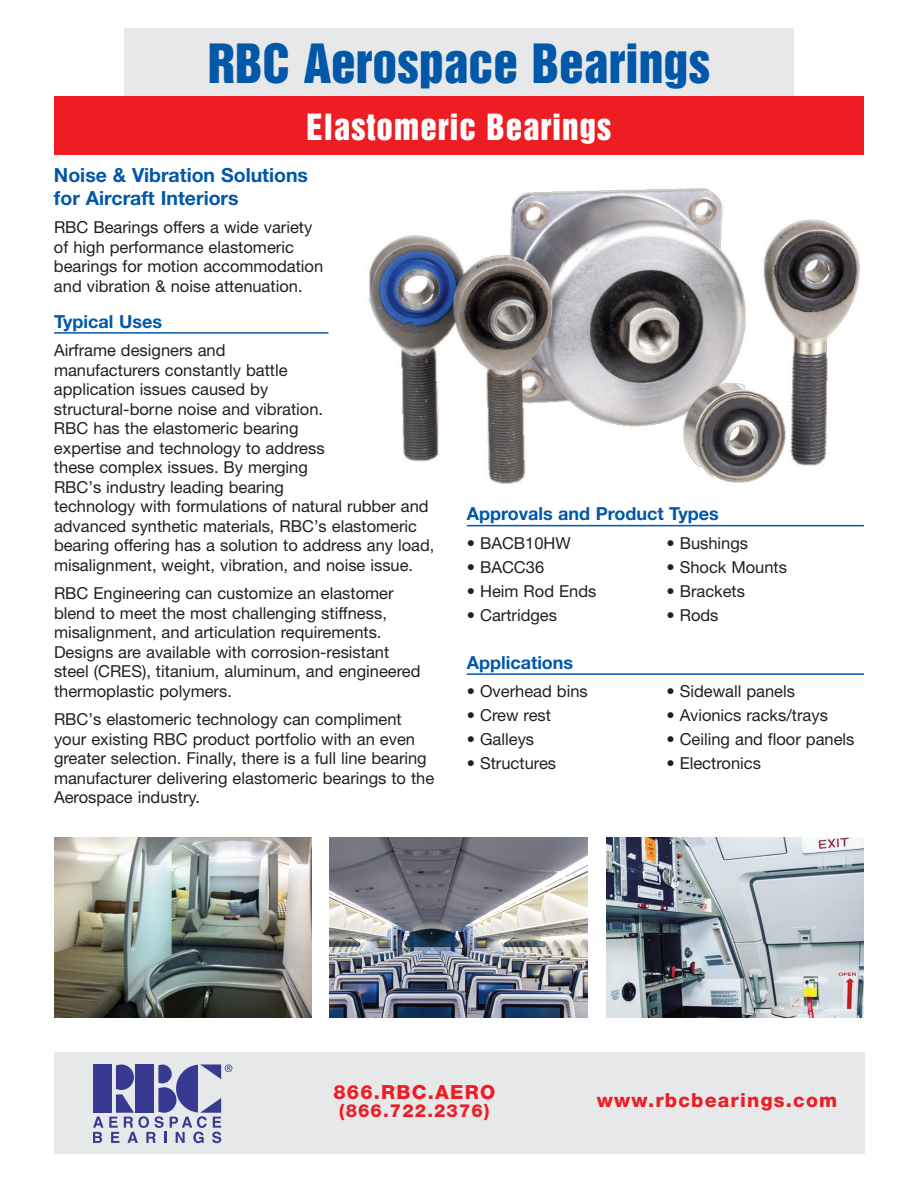
<style>
.page{position:relative;width:918px;height:1188px;background:#fff}
.page>*{position:absolute;margin:0;border:0;box-sizing:border-box;transform-origin:0 0}
.t1{font:49.5px "Helvetica Inserat";color:#0157a8}
.t2{font:33px "Helvetica Inserat";letter-spacing:.025em;color:#fff}
.t3{font:700 19.5px/22.5px "Helvetica Neue";color:#0157a8}
.t4{font:800 19.5px "Helvetica Neue";letter-spacing:.065em;color:#ee1d23}
.t5{font:700 18px "Helvetica Neue";color:#0157a8}
.t6{font:800 18px "Helvetica Neue";letter-spacing:.065em;color:#ee1d23}
.t7{font:16.5px/19.5px "Helvetica Neue";color:#231f20}
</style>
<div class="page">
<div style="left:124px;top:29px;width:670px;height:67px;background:#e7e8e9"></div>
<div style="left:54px;top:96px;width:810px;height:59px;background:#ee1d23"></div>
<div style="left:54px;top:1052px;width:810px;height:101px;background:#e7e8e9"></div>
<hr style="left:54px;top:332px;width:274px;height:2px;background:#0157a8">
<svg style="left:93px;top:1064px;width:139px;height:79px"></svg>
<img style="left:369px;top:188px;width:491px;height:297px">
<img style="left:54px;top:838px;width:257px;height:179px">
<img style="left:330px;top:838px;width:257px;height:179px">
<img style="left:607px;top:838px;width:257px;height:179px">
<hr style="left:467px;top:525px;width:397px;height:1px;background:#0157a8">
<hr style="left:467px;top:673px;width:397px;height:2px;background:#0157a8">
<h1 class="t1" style="left:208px;top:43px;width:504px">RBC Aerospace Bearings</h1>
<h2 class="t2" style="left:307px;top:113px;width:306px">Elastomeric Bearings</h2>
<p class="t3" style="left:54px;top:166px;width:256px">Noise &amp; Vibration Solutions for Aircraft Interiors</p>
<p class="t7" style="left:54px;top:219px;width:271px">RBC Bearings offers a wide variety of high performance elastomeric bearings for motion accommodation and vibration &amp; noise attenuation.</p>
<p class="t5" style="left:54px;top:315px;width:110px">Typical Uses</p>
<p class="t7" style="left:54px;top:342px;width:382px">Airframe designers and<br>manufacturers constantly battle<br>application issues caused by<br>structural-borne noise and vibration.<br>RBC has the elastomeric bearing<br>expertise and technology to address<br>these complex issues. By merging<br>RBC’s industry leading bearing<br>technology with formulations of natural rubber and advanced synthetic materials, RBC’s elastomeric bearing offering has a solution to address any load, misalignment, weight, vibration, and noise issue.</p>
<p class="t7" style="left:54px;top:585px;width:368px">RBC Engineering can customize an elastomer blend to meet the most challenging stiffness, misalignment, and articulation requirements.<br>Designs are available with corrosion-resistant steel (CRES), titanium, aluminum, and engineered thermoplastic polymers.</p>
<p class="t7" style="left:54px;top:711px;width:382px">RBC’s elastomeric technology can compliment your existing RBC product portfolio with an even greater selection. Finally, there is a full line bearing manufacturer delivering elastomeric bearings to the Aerospace industry.</p>
<p class="t5" style="left:467px;top:508px;width:253px">Approvals and Product Types</p>
<p class="t7" style="left:467px;top:535px;width:105px">• BACB10HW</p>
<p class="t7" style="left:467px;top:559px;width:79px">• BACC36</p>
<p class="t7" style="left:467px;top:583px;width:131px">• Heim Rod Ends</p>
<p class="t7" style="left:467px;top:607px;width:92px">• Cartridges</p>
<p class="t5" style="left:467px;top:656px;width:108px">Applications</p>
<p class="t7" style="left:467px;top:683px;width:122px">• Overhead bins</p>
<p class="t7" style="left:467px;top:707px;width:86px">• Crew rest</p>
<p class="t7" style="left:467px;top:731px;width:69px">• Galleys</p>
<p class="t7" style="left:467px;top:755px;width:91px">• Structures</p>
<p class="t7" style="left:666px;top:535px;width:83px">• Bushings</p>
<p class="t7" style="left:666px;top:559px;width:122px">• Shock Mounts</p>
<p class="t7" style="left:666px;top:583px;width:80px">• Brackets</p>
<p class="t7" style="left:666px;top:607px;width:54px">• Rods</p>
<p class="t7" style="left:666px;top:683px;width:130px">• Sidewall panels</p>
<p class="t7" style="left:666px;top:707px;width:163px">• Avionics racks/trays</p>
<p class="t7" style="left:666px;top:731px;width:190px">• Ceiling and floor panels</p>
<p class="t7" style="left:666px;top:755px;width:96px">• Electronics</p>
<p class="t4" style="left:333px;top:1085px;width:163px">866.RBC.AERO</p>
<p class="t6" style="left:339px;top:1104px;width:152px">(866.722.2376)</p>
<p class="t4" style="left:597px;top:1093px;width:242px">www.rbcbearings.com</p>
</div>
